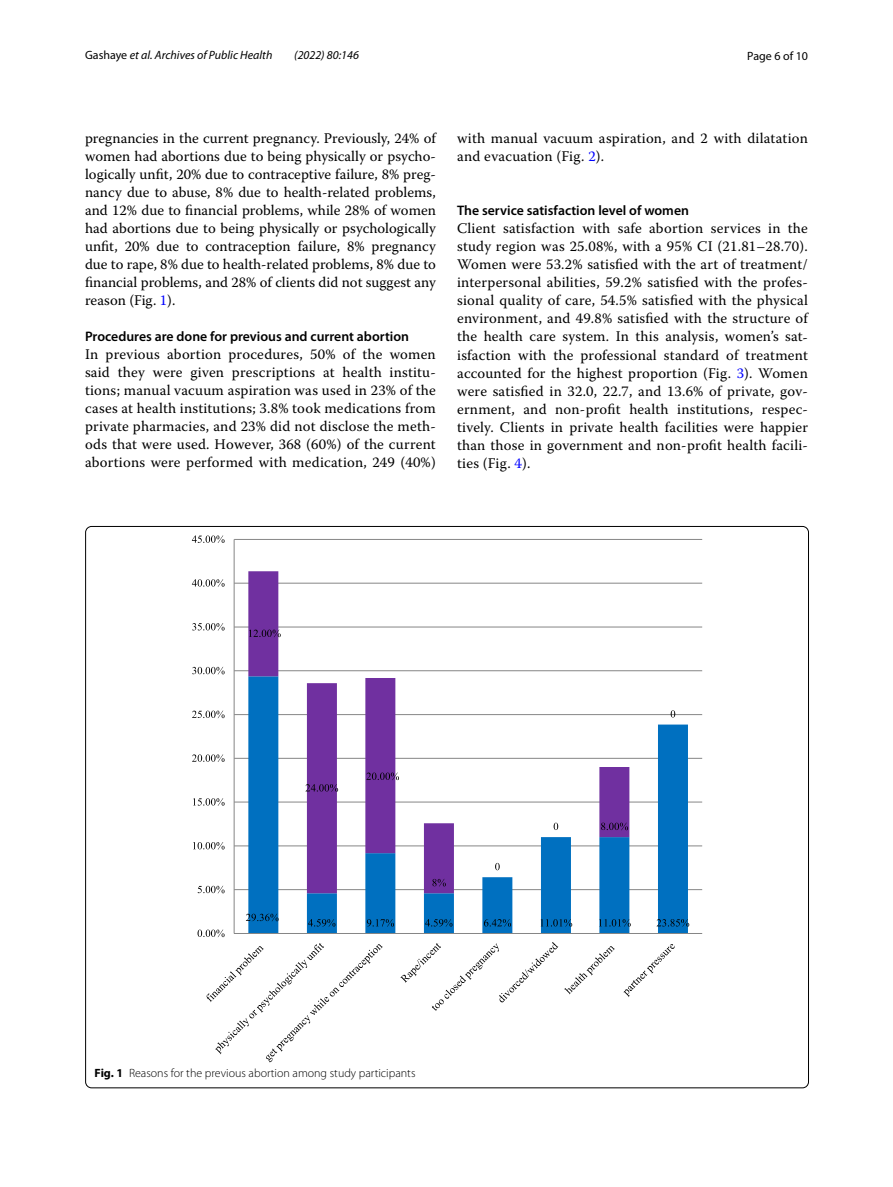
<style>
.page{position:relative;width:893px;height:1187px;background:#fff}
.page>*{position:absolute;margin:0;border:0;box-sizing:border-box;transform-origin:0 0}
.t1{font:14.7px/18px "Warnock Pro";letter-spacing:.015em;color:#000;text-align:justify}
.t2{font:600 13.8px "Myriad Pro";color:#000}
.t3{font:300 12px "Myriad Pro";color:#000}
.t4{font:italic 12px "Myriad Pro";color:#000}
.t5{font:12px "Myriad Pro";color:#000}
.s1{font-style:normal}
.s2{color:#00f}
.s3{font-weight:700}
</style>
<div class="page">
<hr style="left:234px;top:889px;width:468px;height:1px;background:#868686">
<hr style="left:234px;top:845px;width:468px;height:1px;background:#868686">
<hr style="left:234px;top:801px;width:468px;height:1px;background:#868686">
<hr style="left:234px;top:757px;width:468px;height:1px;background:#868686">
<hr style="left:234px;top:714px;width:468px;height:1px;background:#868686">
<hr style="left:234px;top:670px;width:468px;height:1px;background:#868686">
<hr style="left:234px;top:626px;width:468px;height:1px;background:#868686">
<hr style="left:234px;top:582px;width:468px;height:1px;background:#868686">
<hr style="left:234px;top:539px;width:468px;height:1px;background:#868686">
<svg style="left:248px;top:712px;width:440px;height:221px"></svg>
<svg style="left:248px;top:571px;width:381px;height:322px"></svg>
<hr style="left:234px;top:539px;width:1px;height:394px;background:#868686">
<hr style="left:234px;top:933px;width:468px;height:1px;background:#868686">
<svg style="left:425px;top:919px;width:27px;height:7px"></svg>
<svg style="left:484px;top:919px;width:27px;height:7px"></svg>
<svg style="left:540px;top:919px;width:32px;height:7px"></svg>
<svg style="left:599px;top:919px;width:32px;height:7px"></svg>
<svg style="left:656px;top:919px;width:33px;height:7px"></svg>
<svg style="left:249px;top:629px;width:32px;height:8px"></svg>
<svg style="left:305px;top:784px;width:33px;height:7px"></svg>
<svg style="left:366px;top:772px;width:33px;height:8px"></svg>
<svg style="left:432px;top:878px;width:14px;height:8px"></svg>
<svg style="left:495px;top:862px;width:5px;height:8px"></svg>
<svg style="left:554px;top:822px;width:4px;height:8px"></svg>
<svg style="left:601px;top:822px;width:27px;height:8px"></svg>
<svg style="left:671px;top:710px;width:4px;height:7px"></svg>
<svg style="left:198px;top:885px;width:27px;height:8px"></svg>
<svg style="left:193px;top:842px;width:32px;height:7px"></svg>
<svg style="left:193px;top:798px;width:32px;height:7px"></svg>
<svg style="left:192px;top:754px;width:33px;height:8px"></svg>
<svg style="left:192px;top:710px;width:33px;height:8px"></svg>
<svg style="left:192px;top:666px;width:33px;height:8px"></svg>
<svg style="left:192px;top:623px;width:33px;height:7px"></svg>
<svg style="left:192px;top:579px;width:33px;height:7px"></svg>
<svg style="left:192px;top:535px;width:33px;height:8px"></svg>
<svg style="left:198px;top:913px;width:196px;height:149px"></svg>
<svg style="left:400px;top:942px;width:158px;height:68px"></svg>
<svg style="left:564px;top:946px;width:51px;height:48px"></svg>
<svg style="left:624px;top:944px;width:51px;height:53px"></svg>
<p class="t4" style="left:85px;top:48px;width:189px"><span class="s1">Gashaye</span> et al. Archives of Public Health</p>
<p class="t4" style="left:294px;top:48px;width:66px">(2022) 80:146</p>
<p class="t5" style="left:747px;top:48px;width:62px">Page 6 of 10</p>
<p class="t1" style="left:85px;top:128px;width:352px">pregnancies in the current pregnancy. Previously, 24% of women had abortions due to being physically or psycho&shy;logically unfit, 20% due to contraceptive failure, 8% preg&shy;nancy due to abuse, 8% due to health-related problems, and 12% due to financial problems, while 28% of women had abortions due to being physically or psychologically unfit, 20% due to contraception failure, 8% pregnancy due to rape, 8% due to health-related problems, 8% due to financial problems, and 28% of clients did not suggest any reason (Fig. <span class="s2">1</span>).</p>
<p class="t2" style="left:85px;top:327px;width:326px">Procedures are done for previous and current abortion</p>
<p class="t1" style="left:85px;top:344px;width:352px">In previous abortion procedures, 50% of the women said they were given prescriptions at health institu&shy;tions; manual vacuum aspiration was used in 23% of the cases at health institutions; 3.8% took medications from private pharmacies, and 23% did not disclose the meth&shy;ods that were used. However, 368 (60%) of the current abortions were performed with medication, 249 (40%)</p>
<p class="t1" style="left:457px;top:128px;width:352px">with manual vacuum aspiration, and 2 with dilatation and evacuation (Fig. <span class="s2">2</span>).</p>
<p class="t2" style="left:457px;top:202px;width:233px">The service satisfaction level of women</p>
<p class="t1" style="left:457px;top:219px;width:352px">Client satisfaction with safe abortion services in the study region was 25.08%, with a 95% CI (21.81–28.70).<br>Women were 53.2% satisfied with the art of treatment/ interpersonal abilities, 59.2% satisfied with the profes&shy;sional quality of care, 54.5% satisfied with the physical environment, and 49.8% satisfied with the structure of the health care system. In this analysis, women’s sat&shy;isfaction with the professional standard of treatment accounted for the highest proportion (Fig. <span class="s2">3</span>). Women were satisfied in 32.0, 22.7, and 13.6% of private, gov&shy;ernment, and non-profit health institutions, respec&shy;tively. Clients in private health facilities were happier than those in government and non-profit health facili&shy;ties (Fig. <span class="s2">4</span>).</p>
<p class="t3" style="left:95px;top:1066px;width:322px"><span class="s3">Fig. 1</span> Reasons for the previous abortion among study participants</p>
</div>
